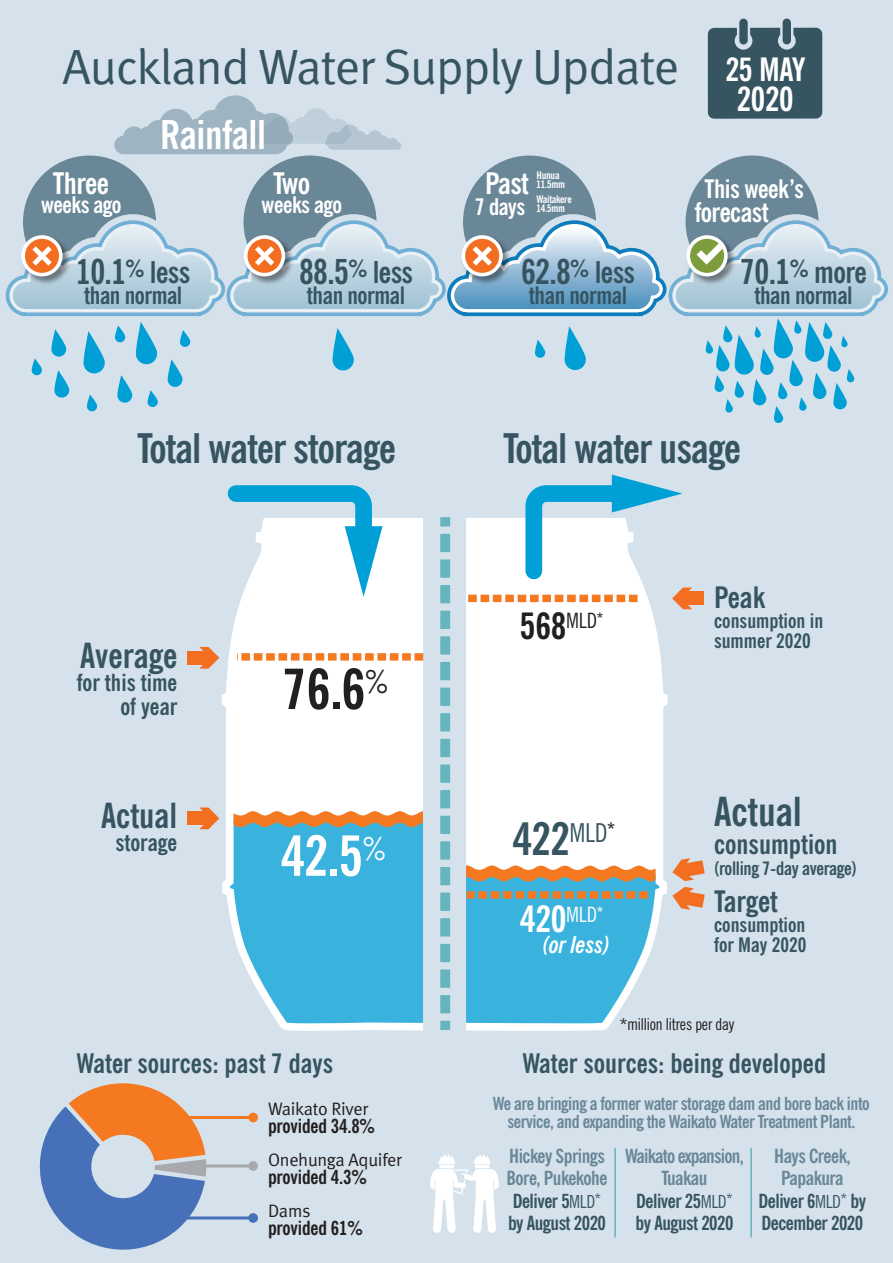
<style>
.page{position:relative;width:893px;height:1263px;background:#d5e2ec}
.page>*{position:absolute;margin:0;border:0;box-sizing:border-box;transform-origin:0 0}
.t1{font:700 condensed 55.65px "News Gothic BT";color:#231f20}
.t2{font:700 condensed 55.65px "News Gothic BT";color:#fff}
.t3{font:49.5px "Meta Normal LF";letter-spacing:-.025em;color:#375461}
.t4{font:700 condensed 45.15px "News Gothic BT";color:#375461}
.t5{font:700 condensed 40.8px "News Gothic BT";letter-spacing:-.02em;color:#375461}
.t6{font:700 condensed 40.05px "News Gothic BT";color:#375461}
.t7{font:700 condensed 39.6px "News Gothic BT";letter-spacing:-.01em;color:#fff}
.t8{font:700 condensed 36.45px "News Gothic BT";color:#231f20}
.t9{font:700 condensed 36.45px "News Gothic BT";color:#fff}
.t10{font:700 condensed 34.65px "News Gothic BT";color:#375461}
.t11{font:700 condensed 34.5px "News Gothic BT";letter-spacing:-.02em;color:#375461}
.t12{font:700 condensed 33.45px "News Gothic BT";color:#fff}
.t13{font:700 condensed 32.25px "News Gothic BT";color:#fff}
.t14{font:700 condensed 29.7px "News Gothic BT";letter-spacing:-.02em;color:#fff}
.t15{font:700 condensed 29.55px "News Gothic BT";color:#375461}
.t16{font:700 condensed 27.15px "News Gothic BT";color:#375461}
.t17{font:700 condensed 27px "News Gothic BT";color:#375461}
.t18{font:700 condensed 27px "News Gothic BT";letter-spacing:-.02em;color:#fff}
.t19{font:700 condensed 25.5px "News Gothic BT";letter-spacing:-.02em;color:#fff}
.t20{font:700 condensed 24px "News Gothic BT";letter-spacing:-.02em;color:#375461}
.t21{font:700 condensed 23.55px/23.5px "News Gothic BT";color:#375461;text-align:right}
.t22{font:italic 700 condensed 23.25px "News Gothic BT";letter-spacing:-.01em;color:#fff}
.t23{font:700 condensed 22.95px "News Gothic BT";letter-spacing:-.02em;color:#fff}
.t24{font:700 condensed 20.1px/20.1px "News Gothic BT";color:#375461}
.t25{font:700 condensed 19.5px/22.5px "News Gothic BT";letter-spacing:-.025em;color:#6a8798;text-align:center}
.t26{font:700 condensed 19.5px/22.5px "News Gothic BT";letter-spacing:-.025em;color:#375461;text-align:center}
.t27{font:700 condensed 19.5px "News Gothic BT";letter-spacing:-.01em;color:#231f20}
.t28{font:700 condensed 18.6px "News Gothic BT";letter-spacing:-.02em;color:#375461}
.t29{font:700 condensed 18px/18px "News Gothic BT";letter-spacing:-.025em;color:#6a8798;text-align:center}
.t30{font:18px "Meta Normal LF";letter-spacing:-.015em;color:#231f20}
.t31{font:condensed 16.5px "News Gothic BT";letter-spacing:-.01em;color:#231f20}
.t32{font:700 condensed 10.5px/9px "News Gothic BT";letter-spacing:-.02em;color:#fff}
.s1{font-size:30px}
.s2{color:#375461}
.s3{font-weight:400;font-size:18px;color:#375461}
.s4{color:#6a8798}
.s5{font-weight:400;font-size:18px}
</style>
<div class="page">
<div style="left:466px;top:609px;width:202px;height:422px;background:#fff"></div>
<div style="left:222px;top:518px;width:201px;height:513px;background:#fff"></div>
<svg style="left:222px;top:485px;width:160px;height:112px"></svg>
<div style="left:440px;top:517px;width:10px;height:9px;background:#66b4be"></div>
<svg style="left:440px;top:534px;width:10px;height:480px"></svg>
<div style="left:440px;top:1021px;width:10px;height:9px;background:#66b4be"></div>
<svg style="left:39px;top:1083px;width:167px;height:167px"></svg>
<svg style="left:230px;top:811px;width:193px;height:212px;background:#53b5d5"></svg>
<div style="left:783px;top:19px;width:8px;height:25px;background:#375461;border-radius:4px"></div>
<div style="left:739px;top:19px;width:9px;height:25px;background:#375461;border-radius:4px"></div>
<svg style="left:237px;top:653px;width:186px;height:8px"></svg>
<svg style="left:466px;top:865px;width:193px;height:158px;background:#61b4cc"></svg>
<hr style="left:166px;top:1216px;width:87px;height:3px;background:#4671b8">
<div style="left:248px;top:1213px;width:10px;height:10px;background:#4671b8;border-radius:50%"></div>
<hr style="left:192px;top:1164px;width:61px;height:3px;background:#a8a9ad">
<div style="left:248px;top:1161px;width:10px;height:10px;background:#a8a9ad;border-radius:50%"></div>
<hr style="left:166px;top:1116px;width:87px;height:3px;background:#f47921">
<div style="left:248px;top:1112px;width:10px;height:10px;background:#f47921;border-radius:50%"></div>
<hr style="left:614px;top:1148px;width:2px;height:89px;background:#66b4be">
<hr style="left:750px;top:1148px;width:2px;height:89px;background:#66b4be">
<div style="left:188px;top:651px;width:24px;height:13px;background:#f36e21"></div>
<svg style="left:199px;top:647px;width:20px;height:22px"></svg>
<div style="left:188px;top:812px;width:24px;height:13px;background:#f36e21"></div>
<svg style="left:199px;top:807px;width:20px;height:22px"></svg>
<div style="left:679px;top:592px;width:25px;height:13px;background:#f36e21"></div>
<svg style="left:466px;top:475px;width:226px;height:134px"></svg>
<svg style="left:672px;top:887px;width:33px;height:23px"></svg>
<svg style="left:672px;top:858px;width:33px;height:23px"></svg>
<svg style="left:430px;top:1154px;width:69px;height:79px"></svg>
<svg style="left:6px;top:28px;width:882px;height:395px"></svg>
<h2 class="t3" style="left:63px;top:38px;width:618px">Auckland Water Supply Update</h2>
<h3 class="t14" style="left:53px;top:165px;width:58px">Three</h3>
<p class="t23" style="left:41px;top:191px;width:82px">weeks ago</p>
<h3 class="t7" style="left:160px;top:110px;width:107px">Rainfall</h3>
<h3 class="t14" style="left:273px;top:165px;width:39px">Two</h3>
<p class="t23" style="left:262px;top:191px;width:82px">weeks ago</p>
<h3 class="t11" style="left:76px;top:250px;width:116px">10.1<sup>%</sup> <span class="s1">less</span></h3>
<h3 class="t20" style="left:84px;top:280px;width:100px">than normal</h3>
<h3 class="t11" style="left:299px;top:250px;width:116px">88.5<sup>%</sup> <span class="s1">less</span></h3>
<h3 class="t20" style="left:307px;top:280px;width:100px">than normal</h3>
<h3 class="t14" style="left:485px;top:165px;width:45px">Past</h3>
<p class="t23" style="left:475px;top:193px;width:52px">7 days</p>
<p class="t32" style="left:537px;top:171px;width:30px">Hunua<br>11.5mm</p>
<p class="t32" style="left:537px;top:195px;width:37px">Waitakere<br>14.5mm</p>
<h3 class="t11" style="left:521px;top:250px;width:116px">62.8<sup>%</sup> <span class="s1">less</span></h3>
<h3 class="t20" style="left:529px;top:280px;width:100px">than normal</h3>
<h3 class="t13" style="left:725px;top:50px;width:81px">25 MAY</h3>
<h3 class="t12" style="left:737px;top:78px;width:58px">2020</h3>
<h3 class="t19" style="left:705px;top:174px;width:101px">This week’s</h3>
<h3 class="t18" style="left:695px;top:196px;width:75px">forecast</h3>
<h3 class="t11" style="left:740px;top:250px;width:128px">70.1<sup>%</sup> <span class="s1">more</span></h3>
<h3 class="t20" style="left:754px;top:280px;width:100px">than normal</h3>
<h3 class="t5" style="left:137px;top:423px;width:260px">Total water storage</h3>
<h3 class="t5" style="left:503px;top:423px;width:239px">Total water usage</h3>
<h3 class="t10" style="left:80px;top:634px;width:99px">Average</h3>
<h3 class="t21" style="left:77px;top:671px;width:102px">for this time of year</h3>
<h3 class="t10" style="left:101px;top:794px;width:78px">Actual</h3>
<h3 class="t21" style="left:115px;top:831px;width:63px">storage</h3>
<h1 class="t1" style="left:283px;top:655px;width:107px">76.6<sup>%</sup></h1>
<h1 class="t2" style="left:281px;top:822px;width:107px">42.5<sup>%</sup></h1>
<h3 class="t17" style="left:77px;top:1047px;width:258px">Water sources: past 7 days</h3>
<p class="t30" style="left:268px;top:1098px;width:101px">Waikato River</p>
<p class="t27" style="left:268px;top:1114px;width:109px">provided 34.8%</p>
<p class="t30" style="left:268px;top:1149px;width:135px">Onehunga Aquifer</p>
<p class="t27" style="left:268px;top:1165px;width:100px">provided 4.3%</p>
<p class="t30" style="left:268px;top:1200px;width:44px">Dams</p>
<p class="t27" style="left:268px;top:1216px;width:96px">provided 61%</p>
<h3 class="t8" style="left:520px;top:603px;width:85px">568<sup>MLD</sup><sup>*</sup></h3>
<h3 class="t4" style="left:512px;top:811px;width:104px">422<sup>MLD</sup><sup>*</sup></h3>
<h3 class="t9" style="left:520px;top:897px;width:85px">420<sup>MLD</sup><sup>*</sup></h3>
<p class="t22" style="left:543px;top:930px;width:69px">(or less)</p>
<h3 class="t15" style="left:714px;top:579px;width:53px">Peak</h3>
<p class="t24" style="left:714px;top:611px;width:111px">consumption in summer 2020</p>
<h3 class="t6" style="left:714px;top:787px;width:89px">Actual</h3>
<h3 class="t16" style="left:714px;top:827px;width:125px">consumption</h3>
<p class="t28" style="left:714px;top:857px;width:144px">(rolling 7-day average)</p>
<h3 class="t15" style="left:714px;top:883px;width:65px">Target</h3>
<p class="t24" style="left:714px;top:914px;width:94px">consumption for May 2020</p>
<p class="t31" style="left:620px;top:1014px;width:116px">*million litres per day</p>
<h3 class="t17" style="left:522px;top:1047px;width:305px">Water sources: being developed</h3>
<p class="t29" style="left:493px;top:1095px;width:378px">We are bringing a former water storage dam and bore back into service, and expanding the Waikato Water Treatment Plant.</p>
<p class="t25" style="left:507px;top:1144px;width:102px">Hickey Springs<br>Bore, Pukekohe<br><span class="s2">Deliver 5</span><span class="s3">MLD</span><sup>* </sup><span class="s2">by August 2020</span></p>
<p class="t25" style="left:625px;top:1144px;width:120px">Waikato expansion,<br>Tuakau<br><span class="s2">Deliver 25</span><span class="s3">MLD</span><sup>*<br></sup><span class="s2">by August 2020</span></p>
<p class="t26" style="left:758px;top:1144px;width:109px"><span class="s4">Hays Creek,<br>Papakura<br></span>Deliver 6<span class="s5">MLD</span><sup>*</sup> by<br>December 2020</p>
</div>
